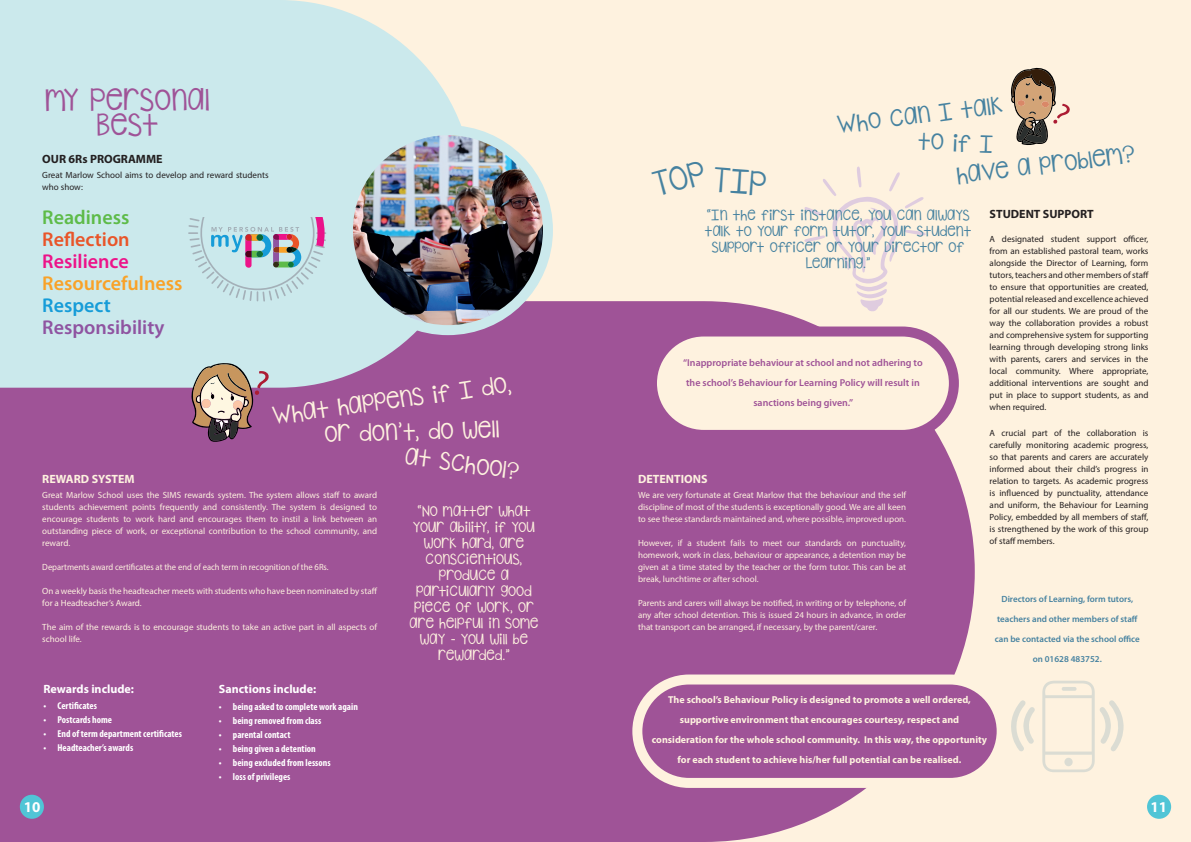
<style>
.page{position:relative;width:1191px;height:842px;background:#fef2df}
.page>*{position:absolute;margin:0;border:0;box-sizing:border-box;transform-origin:0 0}
.t1{font:23px/25px "KG Shakeit Off";color:#9f5397;text-align:center}
.t2{font:600 20px "Myriad Pro";color:#f9a228}
.t3{font:600 20px "Myriad Pro";color:#8f54a1}
.t4{font:600 20px "Myriad Pro";color:#e95529}
.t5{font:600 20px "Myriad Pro";color:#ed1389}
.t6{font:600 20px "Myriad Pro";color:#5ebb49}
.t7{font:600 20px "Myriad Pro";color:#169cd8}
.t8{font:18px "KG Shakeit Off";color:#fef2df}
.t9{font:18px "KG Shakeit Off";color:#4682a0}
.t10{font:700 15px "Myriad Pro";color:#fff}
.t11{font:700 12px "Myriad Pro";color:#fff}
.t12{font:700 12px "Myriad Pro";color:#231f20}
.t13{font:700 12px "Myriad Pro";color:#fef2df}
.t14{font:11px/16px "KG Shakeit Off";color:#fef2df;text-align:center}
.t15{font:11px/16px "KG Shakeit Off";color:#4682a0;text-align:center}
.t16{font:700 10px/20px "Myriad Pro";color:#fef2df;text-align:center}
.t17{font:700 condensed 10px "Myriad Pro";color:#fff}
.t18{font:600 10px/20px "Myriad Pro";color:#9f5397;text-align:center}
.t19{font:9px/12px "Myriad Pro";color:#fef2df;text-align:justify}
.t20{font:9px/12px "Myriad Pro";color:#231f20;text-align:justify}
.t21{font:600 9px "Myriad Pro";color:#4682a0}
.t22{font:9px "Myriad Pro";color:#fef2df;scale:.95 1}
</style>
<div class="page">
<div style="left:0;top:301px;width:974px;height:541px;background:#9f5397"></div>
<svg style="left:0;top:0;width:473px;height:388px;background:#cce3e7"></svg>
<img style="left:348px;top:132px;width:200px;height:196px">
<div style="left:343px;top:125px;width:210px;height:210px;border:10px solid #cbe9ec;border-radius:50%"></div>
<div style="left:184px;top:210px;width:147px;height:7px;background:#cbe9ec"></div>
<svg style="left:187px;top:217px;width:140px;height:86px;background:#bed3da"></svg>
<div style="left:256px;top:234px;width:7px;height:7px;background:#0a6635;border-radius:50%"></div>
<div style="left:256px;top:251px;width:7px;height:6px;background:#106f39;border-radius:50%"></div>
<svg style="left:804px;top:166px;width:122px;height:146px"></svg>
<svg style="left:191px;top:363px;width:78px;height:79px"></svg>
<div style="left:652px;top:331px;width:302px;height:104px;background:#fef2df;border-radius:52px"></div>
<div style="left:647px;top:326px;width:312px;height:114px;border:10px solid #9f5397;border-radius:52px"></div>
<div style="left:637px;top:679px;width:364px;height:104px;background:#9f5397;border-radius:52px"></div>
<div style="left:632px;top:674px;width:374px;height:114px;border:10px solid #fef2df;border-radius:52px"></div>
<svg style="left:1011px;top:700px;width:24px;height:51px"></svg>
<svg style="left:1042px;top:681px;width:81px;height:91px"></svg>
<svg style="left:1011px;top:67px;width:59px;height:78px"></svg>
<div style="left:1147px;top:795px;width:24px;height:24px;background:#50c5d6;border-radius:50%"></div>
<div style="left:20px;top:795px;width:24px;height:24px;background:#50c5d6;border-radius:50%"></div>
<h1 class="t1" style="left:45px;top:87px;width:166px">MY PERSONAL<br>BEST</h1>
<h3 class="t12" style="left:42px;top:151px;width:122px">OUR 6Rs PROGRAMME</h3>
<p class="t20" style="left:42px;top:168px;width:228px">Great Marlow School aims to develop and reward students who show:</p>
<h2 class="t6" style="left:42px;top:204px;width:89px">Readiness</h2>
<h2 class="t4" style="left:42px;top:226px;width:89px">Reflection</h2>
<h2 class="t5" style="left:42px;top:248px;width:88px">Resilience</h2>
<h2 class="t2" style="left:42px;top:270px;width:142px">Resourcefulness</h2>
<h2 class="t7" style="left:42px;top:292px;width:70px">Respect</h2>
<h2 class="t3" style="left:42px;top:314px;width:124px">Responsibility</h2>
<h3 class="t8" style="left:270px;top:402px;width:243px;rotate:-8deg">WHAT HAPPENS IF I DO,</h3>
<h3 class="t8" style="left:324px;top:420px;width:177px;rotate:-2deg">OR DON’T, DO WELL</h3>
<h3 class="t8" style="left:407px;top:441px;width:116px;rotate:8deg">AT SCHOOL?</h3>
<h3 class="t13" style="left:42px;top:471px;width:94px">REWARD SYSTEM</h3>
<p class="t19" style="left:42px;top:488px;width:336px">Great Marlow School uses the SIMS rewards system. The system allows staff to award students achievement points frequently and consistently. The system is designed to encourage students to work hard and encourages them to instil a link between an outstanding piece of work, or exceptional contribution to the school community, and reward.</p>
<p class="t22" style="left:42px;top:561px;width:303px">Departments award certificates at the end of each term in recognition of the 6Rs.</p>
<p class="t19" style="left:42px;top:584px;width:337px">On a weekly basis the headteacher meets with students who have been nominated by staff for a Headteacher’s Award.</p>
<p class="t19" style="left:42px;top:620px;width:336px">The aim of the rewards is to encourage students to take an active part in all aspects of school life.</p>
<p class="t14" style="left:409px;top:503px;width:131px">“NO MATTER WHAT<br>YOUR ABILITY, IF YOU<br>WORK HARD, ARE<br>CONSCIENTIOUS,<br>PRODUCE A<br>PARTICULARLY GOOD<br>PIECE OF WORK, OR<br>ARE HELPFUL IN SOME<br>WAY - YOU WILL BE<br>REWARDED.”</p>
<h3 class="t11" style="left:43px;top:681px;width:92px">Rewards include:</h3>
<p class="t17" style="left:43px;top:700px;width:55px">• Certificates</p>
<p class="t17" style="left:43px;top:714px;width:70px">• Postcards home</p>
<p class="t17" style="left:43px;top:728px;width:140px">• End of term department certificates</p>
<p class="t17" style="left:43px;top:742px;width:91px">• Headteacher’s awards</p>
<h3 class="t11" style="left:219px;top:681px;width:99px">Sanctions include:</h3>
<p class="t17" style="left:219px;top:700px;width:141px">• being asked to complete work again</p>
<p class="t17" style="left:219px;top:714px;width:104px">• being removed from class</p>
<p class="t17" style="left:219px;top:728px;width:73px">• parental contact</p>
<p class="t17" style="left:219px;top:742px;width:99px">• being given a detention</p>
<p class="t17" style="left:219px;top:756px;width:113px">• being excluded from lessons</p>
<p class="t17" style="left:219px;top:770px;width:73px">• loss of privileges</p>
<h3 class="t9" style="left:835px;top:111px;width:168px;rotate:-7deg">WHO CAN I TALK</h3>
<h3 class="t9" style="left:919px;top:126px;width:77px;rotate:3deg">TO IF I</h3>
<h3 class="t9" style="left:955px;top:161px;width:181px;rotate:-7deg">HAVE A PROBLEM?</h3>
<p class="t15" style="left:705px;top:207px;width:268px">“IN THE FIRST INSTANCE, YOU CAN ALWAYS<br>TALK TO YOUR FORM TUTOR, YOUR STUDENT<br>SUPPORT OFFICER OR YOUR DIRECTOR OF<br>LEARNING.”</p>
<p class="t18" style="left:683px;top:353px;width:241px">“Inappropriate behaviour at school and not adhering to the school’s Behaviour for Learning Policy will result in sanctions being given.”</p>
<h3 class="t13" style="left:638px;top:471px;width:71px">DETENTIONS</h3>
<p class="t19" style="left:638px;top:488px;width:270px">We are very fortunate at Great Marlow that the behaviour and the self discipline of most of the students is exceptionally good. We are all keen to see these standards maintained and, where possible, improved upon.</p>
<p class="t19" style="left:638px;top:536px;width:270px">However, if a student fails to meet our standards on punctuality, homework, work in class, behaviour or appearance, a detention may be given at a time stated by the teacher or the form tutor. This can be at break, lunchtime or after school.</p>
<p class="t19" style="left:638px;top:596px;width:270px">Parents and carers will always be notified, in writing or by telephone, of any after school detention. This is issued 24 hours in advance, in order that transport can be arranged, if necessary, by the parent/carer.</p>
<h3 class="t12" style="left:989px;top:206px;width:106px">STUDENT SUPPORT</h3>
<p class="t20" style="left:989px;top:232px;width:161px">A designated student support officer, from an established pastoral team, works alongside the Director of Learning, form tutors, teachers and other members of staff to ensure that opportunities are created, potential released and excellence achieved for all our students. We are proud of the way the collaboration provides a robust and comprehensive system for supporting learning through developing strong links with parents, carers and services in the local community. Where appropriate, additional interventions are sought and put in place to support students, as and when required.</p>
<p class="t20" style="left:989px;top:427px;width:160px">A crucial part of the collaboration is carefully monitoring academic progress, so that parents and carers are accurately informed about their child’s progress in relation to targets. As academic progress is influenced by punctuality, attendance and uniform, the Behaviour for Learning Policy, embedded by all members of staff, is strengthened by the work of this group of staff members.</p>
<p class="t21" style="left:1001px;top:593px;width:133px">Directors of Learning, form tutors,</p>
<p class="t21" style="left:997px;top:613px;width:142px">teachers and other members of staff</p>
<p class="t21" style="left:994px;top:633px;width:147px">can be contacted via the school office</p>
<p class="t21" style="left:1032px;top:653px;width:71px">on 01628 483752.</p>
<p class="t16" style="left:652px;top:689px;width:337px">The school’s Behaviour Policy is designed to promote a well ordered, supportive environment that encourages courtesy, respect and consideration for the whole school community. In this way, the opportunity for each student to achieve his/her full potential can be realised.</p>
<h3 class="t10" style="left:24px;top:797px;width:18px">10</h3>
<h3 class="t10" style="left:1150px;top:797px;width:18px">11</h3>
</div>
